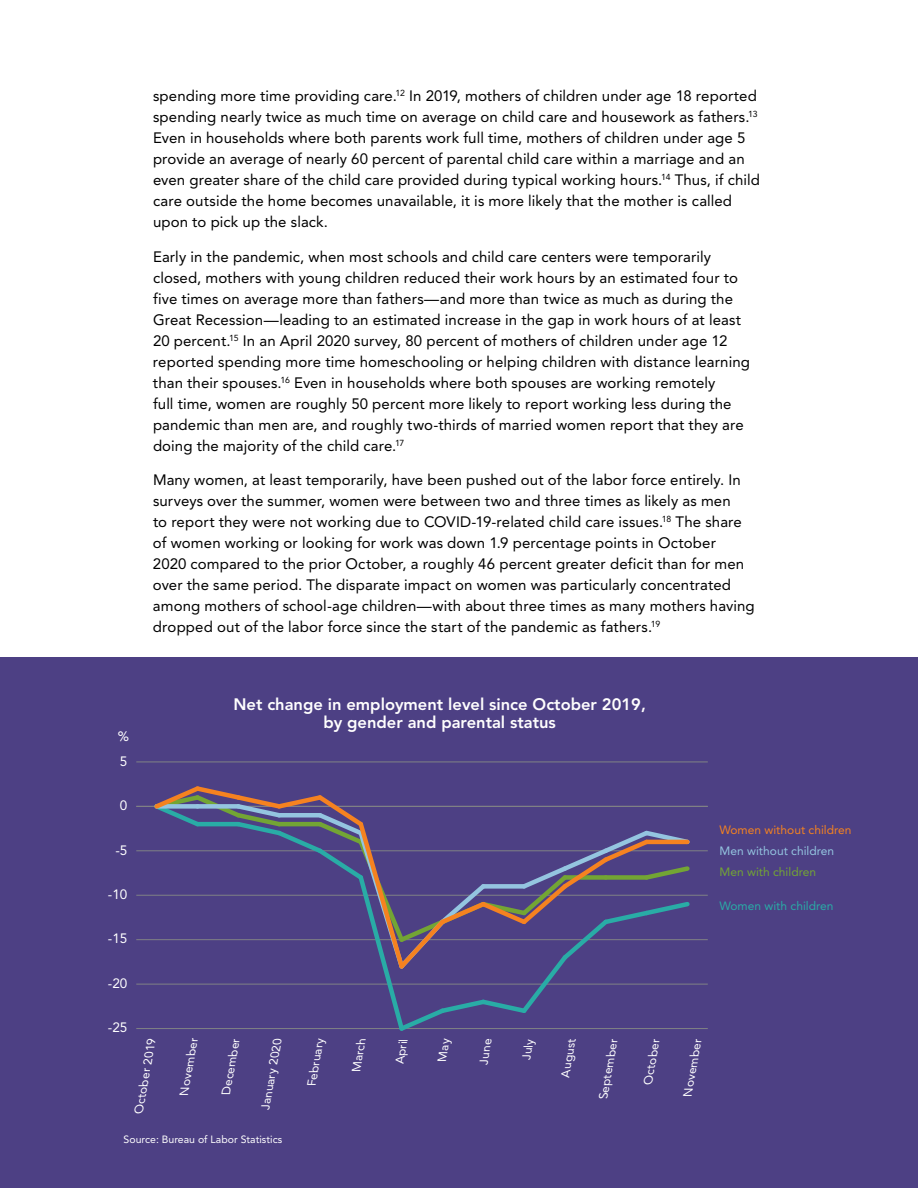
<style>
.page{position:relative;width:918px;height:1188px;background:#fff}
.page>*{position:absolute;margin:0;border:0;box-sizing:border-box;transform-origin:0 0}
.t1{font:800 16.5px/18px "Avenir LT Pro";color:#fffefe;text-align:center}
.t2{font:15px/21px "Avenir LT Pro";letter-spacing:.005em;color:#000}
.t3{font:13.5px "Avenir LT Pro";color:#fff}
.t4{font:12px "Avenir LT Pro";color:#f58220}
.t5{font:12px "Avenir LT Pro";color:#94c5e0}
.t6{font:12px "Avenir LT Pro";color:#29aca6}
.t7{font:12px "Avenir LT Pro";color:#73a534}
.t8{font:italic 11.85px "Avenir LT Pro";color:#fff}
.t9{font:10.5px "Avenir LT Pro";color:#fff}
</style>
<div class="page">
<div style="left:0;top:657px;width:918px;height:531px;background:#4d4084"></div>
<hr style="left:136px;top:1028px;width:572px;height:1px;background:#808285">
<hr style="left:136px;top:984px;width:572px;height:1px;background:#808285">
<hr style="left:136px;top:939px;width:572px;height:1px;background:#808285">
<hr style="left:136px;top:895px;width:572px;height:1px;background:#808285">
<hr style="left:136px;top:851px;width:572px;height:1px;background:#808285">
<hr style="left:136px;top:806px;width:572px;height:1px;background:#808285">
<hr style="left:136px;top:762px;width:572px;height:1px;background:#808285">
<svg style="left:151px;top:786px;width:542px;height:245px"></svg>
<p class="t2" style="left:153px;top:86px;width:609px">spending more time providing care.<sup>12</sup> In 2019, mothers of children under age 18 reported spending nearly twice as much time on average on child care and housework as fathers.<sup>13<br></sup>Even in households where both parents work full time, mothers of children under age 5 provide an average of nearly 60 percent of parental child care within a marriage and an even greater share of the child care provided during typical working hours.<sup>14</sup> Thus, if child care outside the home becomes unavailable, it is more likely that the mother is called upon to pick up the slack.</p>
<p class="t2" style="left:153px;top:246px;width:598px">Early in the pandemic, when most schools and child care centers were temporarily closed, mothers with young children reduced their work hours by an estimated four to five times on average more than fathers—and more than twice as much as during the Great Recession—leading to an estimated increase in the gap in work hours of at least 20 percent.<sup>15</sup> In an April 2020 survey, 80 percent of mothers of children under age 12 reported spending more time homeschooling or helping children with distance learning than their spouses.<sup>16</sup> Even in households where both spouses are working remotely<br>full time, women are roughly 50 percent more likely to report working less during the pandemic than men are, and roughly two-thirds of married women report that they are doing the majority of the child care.<sup>17</sup></p>
<p class="t2" style="left:153px;top:470px;width:603px">Many women, at least temporarily, have been pushed out of the labor force entirely. In surveys over the summer, women were between two and three times as likely as men<br>to report they were not working due to COVID-19-related child care issues.<sup>18</sup> The share of women working or looking for work was down 1.9 percentage points in October<br>2020 compared to the prior October, a roughly 46 percent greater deficit than for men over the same period. The disparate impact on women was particularly concentrated among mothers of school-age children—with about three times as many mothers having dropped out of the labor force since the start of the pandemic as fathers.<sup>19</sup></p>
<p class="t3" style="left:118px;top:728px;width:13px">%</p>
<p class="t3" style="left:120px;top:753px;width:9px">5</p>
<p class="t3" style="left:120px;top:797px;width:9px">0</p>
<p class="t3" style="left:115px;top:842px;width:14px">-5</p>
<p class="t3" style="left:108px;top:886px;width:21px">-10</p>
<p class="t3" style="left:108px;top:930px;width:21px">-15</p>
<p class="t3" style="left:108px;top:975px;width:21px">-20</p>
<p class="t3" style="left:108px;top:1019px;width:21px">-25</p>
<p class="t1" style="left:233px;top:696px;width:414px">Net change in employment level since October 2019, by gender and parental status</p>
<p class="t4" style="left:720px;top:822px;width:133px">Women without children</p>
<p class="t5" style="left:720px;top:843px;width:116px">Men without children</p>
<p class="t7" style="left:720px;top:864px;width:98px">Men with children</p>
<p class="t6" style="left:720px;top:899px;width:115px">Women with children</p>
<p class="t8" style="left:131px;top:1112px;width:78px;rotate:-80deg">October 2019</p>
<p class="t8" style="left:177px;top:1094px;width:60px;rotate:-80deg">November</p>
<p class="t8" style="left:219px;top:1093px;width:59px;rotate:-80deg">December</p>
<p class="t8" style="left:258px;top:1108px;width:75px;rotate:-80deg">January 2020</p>
<p class="t8" style="left:304px;top:1084px;width:50px;rotate:-80deg">February</p>
<p class="t8" style="left:349px;top:1070px;width:36px;rotate:-80deg">March</p>
<p class="t8" style="left:392px;top:1063px;width:28px;rotate:-80deg">A pril</p>
<p class="t8" style="left:476px;top:1063px;width:28px;rotate:-80deg">June</p>
<p class="t8" style="left:519px;top:1058px;width:23px;rotate:-80deg">July</p>
<p class="t8" style="left:558px;top:1076px;width:41px;rotate:-80deg">A ugust</p>
<p class="t8" style="left:596px;top:1097px;width:63px;rotate:-80deg">September</p>
<p class="t8" style="left:641px;top:1083px;width:48px;rotate:-80deg">October</p>
<p class="t8" style="left:681px;top:1095px;width:60px;rotate:-80deg">November</p>
<p class="t9" style="left:124px;top:1133px;width:160px">Source: Bureau of Labor Statistics</p>
</div>
